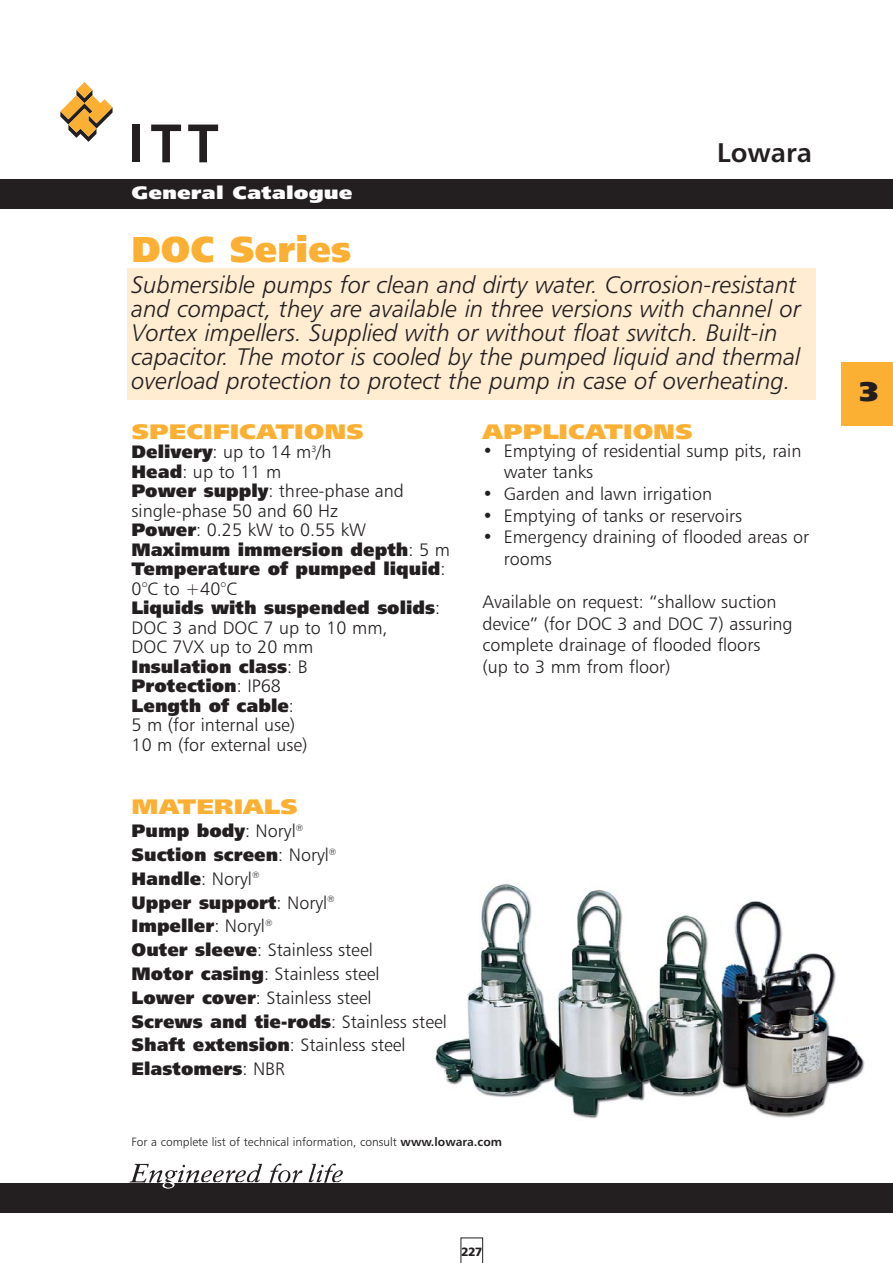
<style>
.page{position:relative;width:893px;height:1263px;background:#fff}
.page>*{position:absolute;margin:0;border:0;box-sizing:border-box;transform-origin:0 0}
.t1{font:36px "Humanist 777 BT Extra Black B";color:#fcb033}
.t2{font:27px "Humanist 777 BT Bold B";color:#231f20}
.t3{font:27px "Humanist 777 BT Extra Black B";color:#231f20;scale:1.2 1}
.t4{font:24px/24px "Humanist 777 BT Light Italic B";color:#231f20}
.t5{font:21px "Humanist 777 BT Extra Black B";color:#fcb033;scale:1.2 1}
.t6{font:18px/19.5px "Humanist 777 BT Light B";color:#231f20}
.t7{font:18px/23.7px "Humanist 777 BT Extra Black B";color:#231f20}
.t8{font:18px "Humanist 777 BT Extra Black B";color:#fff;scale:1.2 1}
.t9{font:12px "Humanist 777 BT Light B";color:#231f20}
.t10{font:12px "Humanist 777 BT Black B";color:#231f20}
.s1{font-family:"Humanist 777 BT Extra Black B"}
.s2{font-family:"Humanist 777 BT Light B"}
.s3{font-family:"Humanist 777 BT Bold B"}
</style>
<div class="page">
<div style="left:0;top:179px;width:893px;height:30px;background:#231f20"></div>
<div style="left:0;top:1183px;width:893px;height:29px;background:#231f20"></div>
<svg style="left:60px;top:82px;width:53px;height:60px"></svg>
<div style="left:132px;top:125px;width:8px;height:37px;background:#231f20"></div>
<svg style="left:151px;top:125px;width:30px;height:37px"></svg>
<svg style="left:188px;top:125px;width:30px;height:37px"></svg>
<svg style="left:461px;top:1238px;width:22px;height:25px"></svg>
<svg style="left:270px;top:1163px;width:32px;height:20px"></svg>
<svg style="left:130px;top:1164px;width:132px;height:24px"></svg>
<svg style="left:309px;top:1163px;width:34px;height:20px"></svg>
<div style="left:842px;top:362px;width:51px;height:64px;background:#fcb033"></div>
<img style="left:433px;top:883px;width:432px;height:236px">
<div style="left:127px;top:269px;width:689px;height:131px;background:#ffecd1"></div>
<p class="t8" style="left:132px;top:184px;width:186px">General Catalogue</p>
<h2 class="t2" style="left:717px;top:139px;width:96px">Lowara</h2>
<h1 class="t1" style="left:132px;top:231px;width:221px">DOC Series</h1>
<p class="t4" style="left:132px;top:274px;width:671px">Submersible pumps for clean and dirty water. Corrosion-resistant and compact, they are available in three versions with channel or Vortex impellers. Supplied with or without float switch. Built-in capacitor. The motor is cooled by the pumped liquid and thermal overload protection to protect the pump in case of overheating.</p>
<p class="t5" style="left:132px;top:421px;width:195px">SPECIFICATIONS</p>
<p class="t6" style="left:132px;top:443px;width:274px"><span class="s1">Delivery</span>: up to 14 m<sup>3</sup>/h<br><span class="s1">Head</span>: up to 11 m<br><span class="s1">Power supply</span>: three-phase and single-phase 50 and 60 Hz<br><span class="s1">Power</span>: 0.25 kW to 0.55 kW</p>
<p class="t7" style="left:132px;top:540px;width:320px;line-height:19.5px">Maximum immersion depth<span class="s2">: 5 m<br></span>Temperature of pumped liquid<span class="s2">:</span></p>
<p class="t6" style="left:132px;top:580px;width:107px">0°C to +40°C</p>
<p class="t7" style="left:132px;top:597px;width:310px">Liquids with suspended solids<span class="s2">:</span></p>
<p class="t6" style="left:132px;top:619px;width:257px">DOC 3 and DOC 7 up to 10 mm,<br>DOC 7VX up to 20 mm</p>
<p class="t7" style="left:132px;top:657px;width:177px;line-height:19.5px">Insulation class<span class="s2">: B<br></span>Protection<span class="s2">: IP68<br></span>Length of cable<span class="s2">:</span></p>
<p class="t6" style="left:132px;top:716px;width:178px">5 m (for internal use)<br>10 m (for external use)</p>
<p class="t5" style="left:132px;top:796px;width:140px">MATERIALS</p>
<p class="t7" style="left:132px;top:820px;width:206px">Pump body<span class="s2">: Noryl</span><sup>®<br></sup>Suction screen<span class="s2">: Noryl</span><sup>®<br></sup>Handle<span class="s2">: Noryl</span><sup>®<br></sup>Upper support<span class="s2">: Noryl</span><sup>®<br></sup>Impeller<span class="s2">: Noryl</span><sup>®</sup></p>
<p class="t6" style="left:132px;top:939px;width:250px;line-height:23.7px"><span class="s1">Outer sleeve</span>: Stainless steel<br><span class="s1">Motor casing</span>: Stainless steel<br><span class="s1">Lower cover</span>: Stainless steel</p>
<p class="t7" style="left:132px;top:1010px;width:317px">Screws and tie-rods<span class="s2">: Stainless steel</span></p>
<p class="t6" style="left:132px;top:1036px;width:275px"><span class="s1">Shaft extension</span>: Stainless steel</p>
<p class="t7" style="left:132px;top:1057px;width:155px">Elastomers<span class="s2">: NBR</span></p>
<p class="t5" style="left:482px;top:421px;width:177px">APPLICATIONS</p>
<p class="t6" style="left:504px;top:440px;width:299px;line-height:21.6px;text-indent:-21px">• Emptying of residential sump pits, rain water tanks</p>
<p class="t6" style="left:482px;top:485px;width:231px">• Garden and lawn irrigation</p>
<p class="t6" style="left:482px;top:506px;width:261px">• Emptying of tanks or reservoirs</p>
<p class="t6" style="left:504px;top:527px;width:307px;line-height:21.6px;text-indent:-21px">• Emergency draining of flooded areas or rooms</p>
<p class="t6" style="left:482px;top:592px;width:312px;line-height:21.6px">Available on request: “shallow suction device” (for DOC 3 and DOC 7) assuring complete drainage of flooded floors<br>(up to 3 mm from floor)</p>
<p class="t9" style="left:132px;top:1136px;width:372px">For a complete list of technical information, consult <span class="s3">www.lowara.com</span></p>
<p class="t10" style="left:461px;top:1246px;width:23px">227</p>
<h2 class="t3" style="left:859px;top:378px;width:17px">3</h2>
</div>
